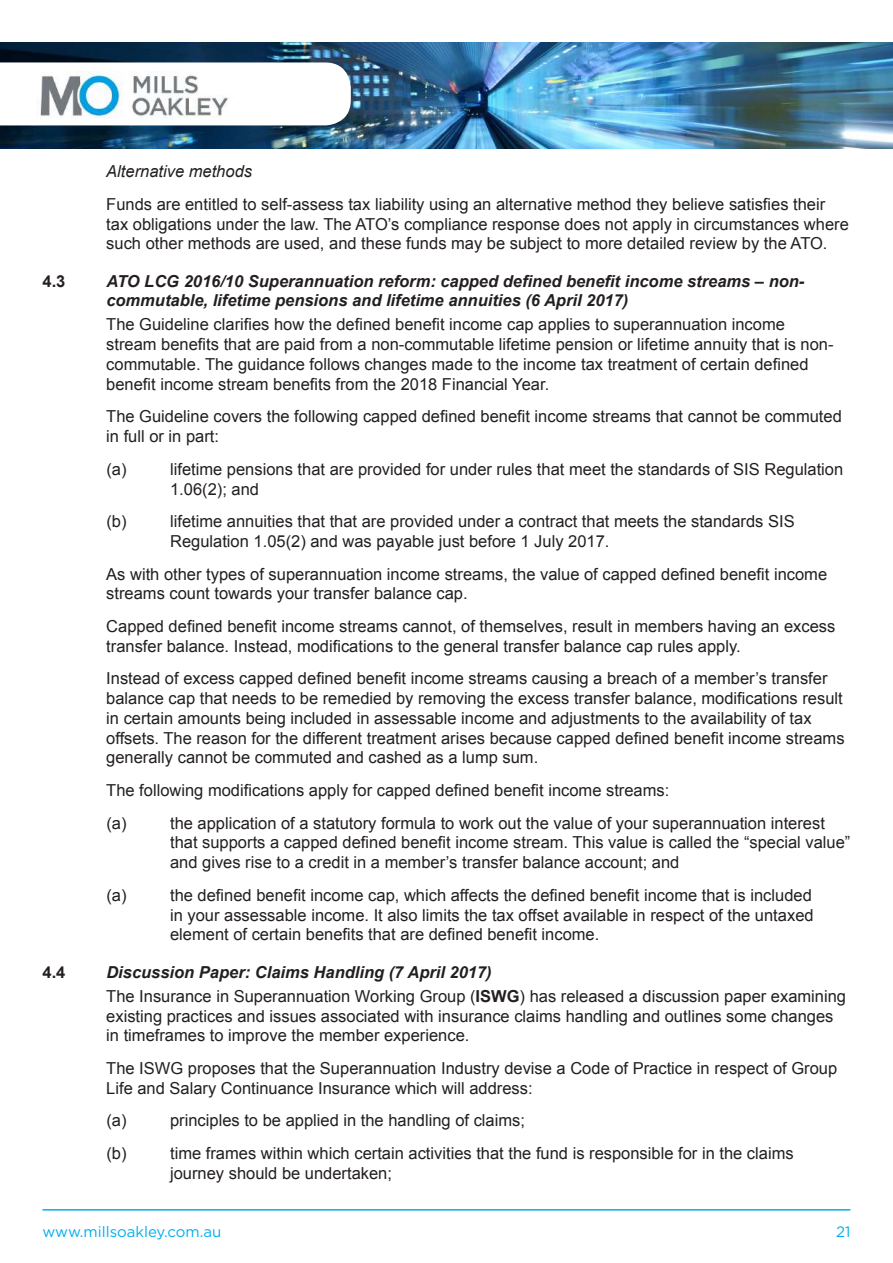
<style>
.page{position:relative;width:893px;height:1263px;background:#fff}
.page>*{position:absolute;margin:0;border:0;box-sizing:border-box;transform-origin:0 0}
.t1{font:16.5px/19.8px "Arial";color:#231f20}
.t2{font:italic 700 16.5px/19.8px "Arial";color:#231f20}
.t3{font:italic 16.5px "Arial";color:#231f20}
.t4{font:700 16.5px "Arial";color:#231f20}
.t5{font:15px "Gotham";color:#00aeef}
.s1{font-weight:700;font-style:italic}
.s2{font-weight:700}
</style>
<div class="page">
<hr style="left:43px;top:1209px;width:807px;height:1px;background:#00aeef">
<img style="left:0;top:43px;width:893px;height:106px">
<svg style="left:0;top:62px;width:351px;height:63px"></svg>
<img style="left:31px;top:71px;width:207px;height:48px">
<p class="t3" style="left:106px;top:161px;width:147px">Alternative methods</p>
<p class="t1" style="left:106px;top:194px;width:744px">Funds are entitled to self-assess tax liability using an alternative method they believe satisfies their tax obligations under the law. The ATO’s compliance response does not apply in circumstances where such other methods are used, and these funds may be subject to more detailed review by the ATO.</p>
<p class="t4" style="left:43px;top:270px;width:24px">4.3</p>
<p class="t2" style="left:106px;top:271px;width:700px">ATO LCG 2016/10 Superannuation reform: capped defined benefit income streams – non&shy;commutable, lifetime pensions and lifetime annuities (6 April 2017)</p>
<p class="t1" style="left:106px;top:315px;width:729px">The Guideline clarifies how the defined benefit income cap applies to superannuation income stream benefits that are paid from a non-commutable lifetime pension or lifetime annuity that is non&shy;commutable. The guidance follows changes made to the income tax treatment of certain defined benefit income stream benefits from the 2018 Financial Year.</p>
<p class="t1" style="left:106px;top:407px;width:737px">The Guideline covers the following capped defined benefit income streams that cannot be commuted in full or in part:</p>
<p class="t1" style="left:106px;top:459px;width:22px">(a)</p>
<p class="t1" style="left:170px;top:459px;width:675px">lifetime pensions that are provided for under rules that meet the standards of SIS Regulation<br>1.06(2); and</p>
<p class="t1" style="left:106px;top:512px;width:22px">(b)</p>
<p class="t1" style="left:170px;top:512px;width:626px">lifetime annuities that that are provided under a contract that meets the standards SIS<br>Regulation 1.05(2) and was payable just before 1 July 2017.</p>
<p class="t1" style="left:106px;top:564px;width:722px">As with other types of superannuation income streams, the value of capped defined benefit income streams count towards your transfer balance cap.</p>
<p class="t1" style="left:106px;top:616px;width:731px">Capped defined benefit income streams cannot, of themselves, result in members having an excess transfer balance. Instead, modifications to the general transfer balance cap rules apply.</p>
<p class="t1" style="left:106px;top:669px;width:740px">Instead of excess capped defined benefit income streams causing a breach of a member’s transfer balance cap that needs to be remedied by removing the excess transfer balance, modifications result in certain amounts being included in assessable income and adjustments to the availability of tax offsets. The reason for the different treatment arises because capped defined benefit income streams generally cannot be commuted and cashed as a lump sum.</p>
<p class="t1" style="left:106px;top:774px;width:565px;line-height:32.5px">The following modifications apply for capped defined benefit income streams: (a)</p>
<p class="t1" style="left:170px;top:813px;width:682px">the application of a statutory formula to work out the value of your superannuation interest that supports a capped defined benefit income stream. This value is called the “special value” and gives rise to a credit in a member’s transfer balance account; and</p>
<p class="t1" style="left:106px;top:885px;width:22px">(a)</p>
<p class="t1" style="left:170px;top:885px;width:645px;text-align:justify">the defined benefit income cap, which affects the defined benefit income that is included in your assessable income. It also limits the tax offset available in respect of the untaxed element of certain benefits that are defined benefit income.</p>
<p class="t4" style="left:43px;top:961px;width:24px">4.4</p>
<p class="t1" style="left:106px;top:960px;width:741px;line-height:24px"><span class="s1">Discussion Paper: Claims Handling (7 April 2017)<br></span>The Insurance in Superannuation Working Group (<span class="s2">ISWG</span>) has released a discussion paper examining</p>
<p class="t1" style="left:106px;top:1006px;width:729px">existing practices and issues associated with insurance claims handling and outlines some changes in timeframes to improve the member experience.</p>
<p class="t1" style="left:106px;top:1058px;width:732px">The ISWG proposes that the Superannuation Industry devise a Code of Practice in respect of Group<br>Life and Salary Continuance Insurance which will address:</p>
<p class="t1" style="left:106px;top:1111px;width:22px">(a)</p>
<p class="t1" style="left:170px;top:1111px;width:356px">principles to be applied in the handling of claims;</p>
<p class="t1" style="left:106px;top:1143px;width:22px">(b)</p>
<p class="t1" style="left:170px;top:1143px;width:625px">time frames within which certain activities that the fund is responsible for in the claims journey should be undertaken;</p>
<p class="t5" style="left:43px;top:1222px;width:180px">www.millsoakley.com.au</p>
<p class="t5" style="left:836px;top:1222px;width:16px">21</p>
</div>
